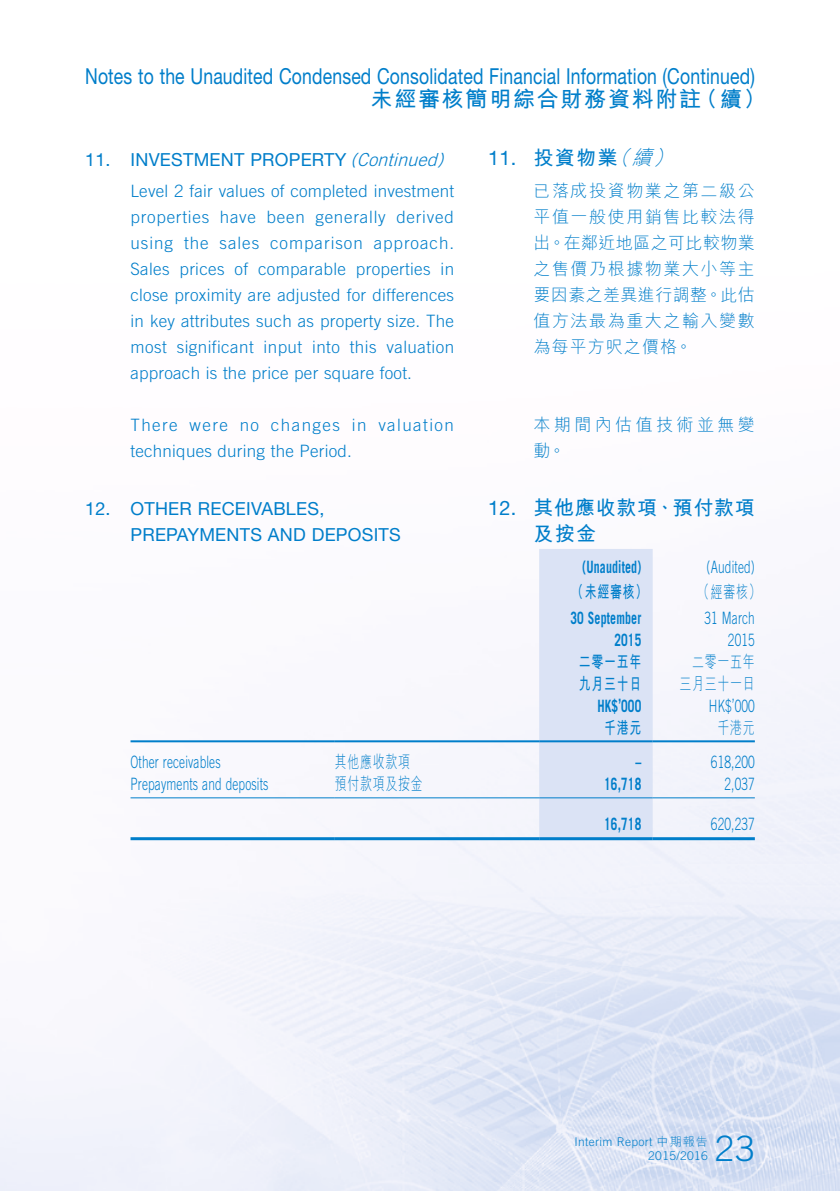
<style>
.page{position:relative;width:840px;height:1191px;background:#fff}
.page>*{position:absolute;margin:0;border:0;box-sizing:border-box;transform-origin:0 0}
.t1{font:300 35px "Trade Gothic LT Std";color:#007eca}
.t2{font:22px "Helvetica Neue LT Std";letter-spacing:.01em;color:#007eca;scale:.8 1}
.t3{font:700 22px "M Hei HK";letter-spacing:.08em;color:#007eca}
.C_Heading_1{font:700 20px/26px "M Hei HK";letter-spacing:.035em;color:#007eca}
.Heading_1{font:18px/26px "Helvetica Neue LT Std";letter-spacing:.015em;color:#007eca}
.Body_Text{font:300 17px/26px "Trade Gothic LT Std";letter-spacing:.015em;color:#007eca;text-align:justify}
.Body_Text-2{font:300 17px "Trade Gothic LT Std";letter-spacing:.015em;color:#007eca;scale:.7 1}
.C_Body_Text{font:300 17px/26px "M Hei HK";letter-spacing:.09em;color:#007eca;text-align:justify}
.Body_Text-3{font:300 17px/26px "Trade Gothic LT Std";letter-spacing:.085em;color:#007eca}
.Body_Text-4{font:700 17px "Trade Gothic LT Std";letter-spacing:.015em;color:#007eca;scale:.7 1}
.Body_Text-5{font:300 17px "M Hei HK";letter-spacing:.065em;color:#007eca;scale:.7 1}
.Body_Text-6{font:700 17px "M Hei HK";letter-spacing:.065em;color:#007eca;scale:.7 1}
.C_Body_Text-2{font:300 17px/26px "M Hei HK";letter-spacing:.2em;color:#007eca}
.t4{font:300 12px/14px "Trade Gothic LT Std";letter-spacing:.03em;color:#007eca;text-align:right}
.s1{font-family:"Helvetica Neue LT Std";font-weight:400}
.s2{font-weight:300;font-style:italic}
.s3{font-family:"Trade Gothic LT Std";font-weight:300;font-style:italic}
.s4{font-family:"M Hei HK"}
</style>
<div class="page">
<img style="left:0;top:549px;width:839px;height:642px">
<div style="left:539px;top:549px;width:113px;height:288px;background:#dbe3f5"></div>
<hr style="left:130px;top:740px;width:204px;height:2px;background:#007eca">
<hr style="left:334px;top:740px;width:205px;height:2px;background:#007eca">
<hr style="left:539px;top:740px;width:113px;height:2px;background:#007eca">
<hr style="left:652px;top:740px;width:102px;height:2px;background:#007eca">
<hr style="left:130px;top:797px;width:204px;height:1px;background:#007eca">
<hr style="left:334px;top:797px;width:205px;height:1px;background:#007eca">
<hr style="left:539px;top:797px;width:113px;height:1px;background:#007eca">
<hr style="left:652px;top:797px;width:102px;height:1px;background:#007eca">
<hr style="left:130px;top:837px;width:204px;height:3px;background:#007eca">
<hr style="left:334px;top:837px;width:205px;height:3px;background:#007eca">
<hr style="left:539px;top:837px;width:113px;height:3px;background:#007eca">
<hr style="left:652px;top:837px;width:102px;height:3px;background:#007eca">
<p class="t2" style="left:85px;top:63px;width:838px">Notes to the Unaudited Condensed Consolidated Financial Information (Continued)</p>
<p class="t3" style="left:370px;top:83px;width:396px">未經審核簡明綜合財務資料附註（續）</p>
<p class="C_Heading_1" style="left:488px;top:143px;width:192px"><span class="s1">11.</span> 投資物業<span class="s2">（續）</span></p>
<p class="C_Body_Text" style="left:533px;top:177px;width:223px">已落成投資物業之第二級公平值一般使用銷售比較法得出。在鄰近地區之可比較物業之售價乃根據物業大小等主要因素之差異進行調整。此估值方法最為重大之輸入變數為每平方呎之價格。</p>
<p class="Heading_1" style="left:85px;top:146px;width:365px">11. INVESTMENT PROPERTY <span class="s3">(Continued)</span></p>
<p class="Body_Text" style="left:130px;top:178px;width:325px">Level 2 fair values of completed investment properties have been generally derived using the sales comparison approach.<br>Sales prices of comparable properties in close proximity are adjusted for differences in key attributes such as property size. The most significant input into this valuation approach is the price per square foot.</p>
<p class="Body_Text-3" style="left:130px;top:412px;width:325px">There were no changes in valuation techniques during the Period.</p>
<p class="C_Body_Text-2" style="left:533px;top:411px;width:223px">本期間內估值技術並無變動。</p>
<p class="C_Heading_1" style="left:533px;top:492px;width:223px;text-indent:-45px"><span class="s1">12.</span> 其他應收款項、預付款項及按金</p>
<p class="Heading_1" style="left:130px;top:495px;width:272px;text-indent:-45px">12. OTHER RECEIVABLES,<br>PREPAYMENTS AND DEPOSITS</p>
<p class="Body_Text-4" style="left:582px;top:556px;width:86px">(Unaudited)</p>
<p class="Body_Text-2" style="left:706px;top:556px;width:70px">(Audited)</p>
<p class="Body_Text-6" style="left:571px;top:580px;width:110px">（未經審核）</p>
<p class="Body_Text-5" style="left:697px;top:583px;width:92px">（經審核）</p>
<p class="Body_Text-4" style="left:570px;top:607px;width:103px">30 September</p>
<p class="Body_Text-2" style="left:704px;top:608px;width:73px">31 March</p>
<p class="Body_Text-4" style="left:614px;top:629px;width:40px">2015</p>
<p class="Body_Text-2" style="left:727px;top:630px;width:40px">2015</p>
<p class="Body_Text-6" style="left:578px;top:649px;width:91px">二零一五年</p>
<p class="Body_Text-5" style="left:692px;top:653px;width:91px">二零一五年</p>
<p class="Body_Text-6" style="left:578px;top:671px;width:91px">九月三十日</p>
<p class="Body_Text-5" style="left:679px;top:675px;width:109px">三月三十一日</p>
<p class="Body_Text-4" style="left:597px;top:695px;width:64px">HK$’000</p>
<p class="Body_Text-2" style="left:708px;top:696px;width:67px">HK$’000</p>
<p class="Body_Text-6" style="left:603px;top:715px;width:55px">千港元</p>
<p class="Body_Text-5" style="left:717px;top:719px;width:55px">千港元</p>
<p class="Body_Text-2" style="left:130px;top:752px;width:130px">Other receivables</p>
<p class="Body_Text-5" style="left:334px;top:753px;width:109px">其他應收款項</p>
<p class="Body_Text-4" style="left:635px;top:751px;width:10px">–</p>
<p class="Body_Text-2" style="left:710px;top:752px;width:64px">618,200</p>
<p class="Body_Text-2" style="left:130px;top:774px;width:198px">Prepayments and deposits</p>
<p class="Body_Text-5" style="left:334px;top:775px;width:127px">預付款項及按金</p>
<p class="Body_Text-4" style="left:603px;top:773px;width:55px">16,718</p>
<p class="Body_Text-2" style="left:724px;top:774px;width:45px">2,037</p>
<p class="Body_Text-4" style="left:603px;top:813px;width:55px">16,718</p>
<p class="Body_Text-2" style="left:710px;top:813px;width:64px">620,237</p>
<p class="t4" style="left:574px;top:1134px;width:135px">Interim Report <span class="s4">中期報告<br></span>2015/2016</p>
<h1 class="t1" style="left:714px;top:1128px;width:41px">23</h1>
</div>
